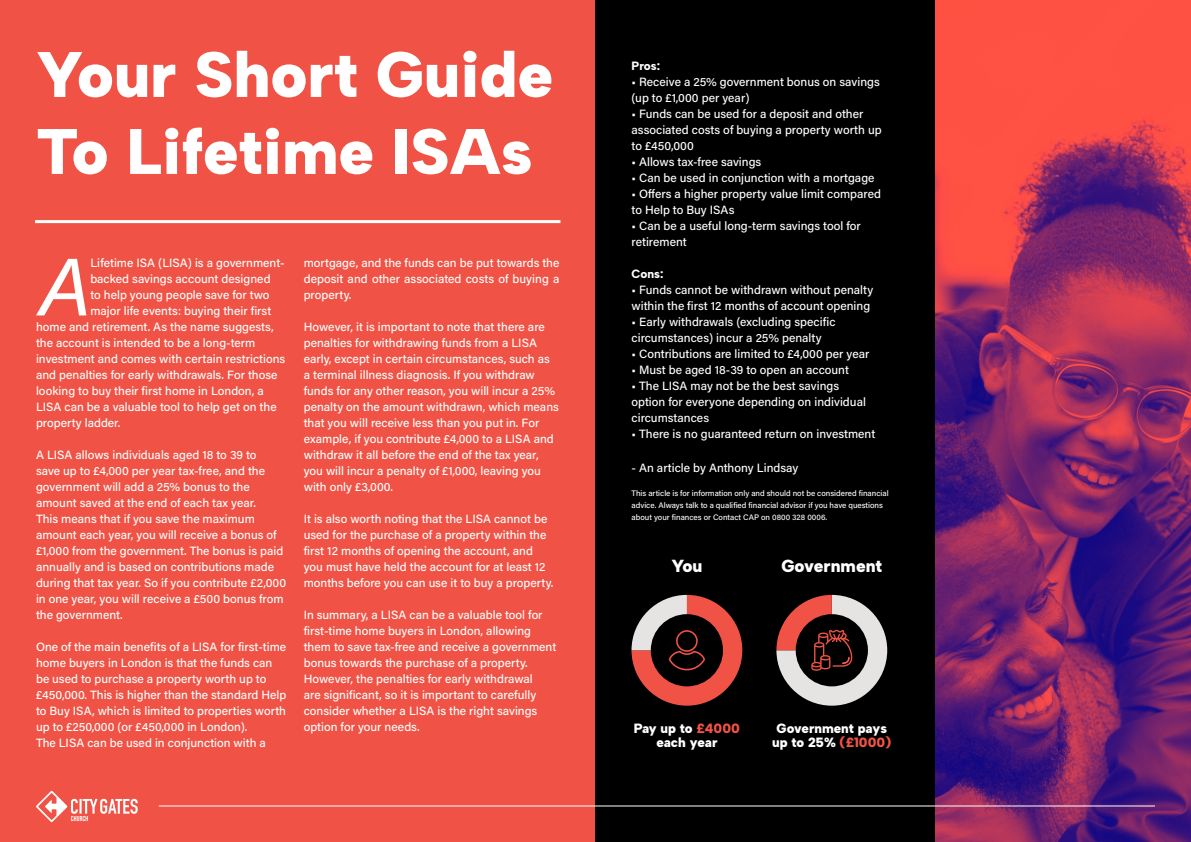
<style>
.page{position:relative;width:1191px;height:842px;background:#f05345}
.page>*{position:absolute;margin:0;border:0;box-sizing:border-box;transform-origin:0 0}
.t1{font:italic 79.1px "Arial";color:#fff}
.t2{font:900 64.2px/77px "Albert Sans";color:#fff}
.t3{font:900 17.5px "Albert Sans";color:#fff}
.t4{font:900 13.4px/14px "Albert Sans";color:#fff;text-align:center}
.t5{font:12px/16px "Acumin Variable Concept";color:#fff}
.t6{font:800 12px "Albert Sans";color:#fff}
.t7{font:8px/12px "Acumin Variable Concept";color:#fff}
.s1{color:#f05345}
</style>
<div class="page">
<div style="left:595px;top:0;width:340px;height:842px;background:#000"></div>
<img style="left:935px;top:0;width:256px;height:842px">
<svg style="left:631px;top:595px;width:111px;height:111px"></svg>
<svg style="left:776px;top:595px;width:111px;height:111px"></svg>
<svg style="left:36px;top:790px;width:102px;height:32px"></svg>
<hr style="left:159px;top:805px;width:996px;height:1px;background:#fff">
<div style="left:35px;top:220px;width:525px;height:3px;border:2px solid #fff"></div>
<h2 class="t2" style="left:36px;top:36px;width:519px">Your Short Guide<br>To Lifetime ISAs</h2>
<h1 class="t1" style="left:38px;top:236px;width:54px">A</h1>
<p class="t5" style="left:90px;top:255px;width:196px">Lifetime ISA (LISA) is a government-</p>
<p class="t5" style="left:90px;top:271px;width:182px">backed savings account designed</p>
<p class="t5" style="left:90px;top:287px;width:181px">to help young people save for two</p>
<p class="t5" style="left:90px;top:303px;width:182px">major life events: buying their first</p>
<p class="t5" style="left:36px;top:319px;width:239px">home and retirement. As the name suggests,</p>
<p class="t5" style="left:36px;top:335px;width:221px">the account is intended to be a long-term</p>
<p class="t5" style="left:36px;top:351px;width:251px">investment and comes with certain restrictions</p>
<p class="t5" style="left:36px;top:367px;width:243px">and penalties for early withdrawals. For those</p>
<p class="t5" style="left:36px;top:383px;width:229px">looking to buy their first home in London, a</p>
<p class="t5" style="left:36px;top:399px;width:242px">LISA can be a valuable tool to help get on the</p>
<p class="t5" style="left:36px;top:415px;width:86px">property ladder.</p>
<p class="t5" style="left:36px;top:447px;width:252px">A LISA allows individuals aged 18 to 39 to<br>save up to £4,000 per year tax-free, and the government will add a 25% bonus to the amount saved at the end of each tax year.<br>This means that if you save the maximum amount each year, you will receive a bonus of £1,000 from the government. The bonus is paid annually and is based on contributions made during that tax year. So if you contribute £2,000 in one year, you will receive a £500 bonus from the government.</p>
<p class="t5" style="left:36px;top:639px;width:252px">One of the main benefits of a LISA for first-time home buyers in London is that the funds can be used to purchase a property worth up to £450,000. This is higher than the standard Help to Buy ISA, which is limited to properties worth up to £250,000 (or £450,000 in London).<br>The LISA can be used in conjunction with a</p>
<p class="t5" style="left:304px;top:255px;width:257px;text-align:justify">mortgage, and the funds can be put towards the deposit and other associated costs of buying a property.</p>
<p class="t5" style="left:304px;top:319px;width:257px">However, it is important to note that there are penalties for withdrawing funds from a LISA early, except in certain circumstances, such as a terminal illness diagnosis. If you withdraw funds for any other reason, you will incur a 25% penalty on the amount withdrawn, which means that you will receive less than you put in. For example, if you contribute £4,000 to a LISA and withdraw it all before the end of the tax year, you will incur a penalty of £1,000, leaving you with only £3,000.</p>
<p class="t5" style="left:304px;top:511px;width:251px">It is also worth noting that the LISA cannot be used for the purchase of a property within the first 12 months of opening the account, and you must have held the account for at least 12 months before you can use it to buy a property.</p>
<p class="t5" style="left:304px;top:607px;width:254px">In summary, a LISA can be a valuable tool for first-time home buyers in London, allowing them to save tax-free and receive a government bonus towards the purchase of a property.<br>However, the penalties for early withdrawal<br>are significant, so it is important to carefully consider whether a LISA is the right savings option for your needs.</p>
<p class="t6" style="left:631px;top:59px;width:30px">Pros:</p>
<p class="t5" style="left:631px;top:73px;width:250px">• Receive a 25% government bonus on savings (up to £1,000 per year)</p>
<p class="t5" style="left:631px;top:105px;width:252px">• Funds can be used for a deposit and other associated costs of buying a property worth up to £450,000</p>
<p class="t5" style="left:631px;top:153px;width:131px">• Allows tax-free savings</p>
<p class="t5" style="left:631px;top:169px;width:245px">• Can be used in conjunction with a mortgage</p>
<p class="t5" style="left:631px;top:185px;width:251px">• Offers a higher property value limit compared to Help to Buy ISAs</p>
<p class="t5" style="left:631px;top:217px;width:231px">• Can be a useful long-term savings tool for retirement</p>
<p class="t6" style="left:631px;top:267px;width:34px">Cons:</p>
<p class="t5" style="left:631px;top:281px;width:243px">• Funds cannot be withdrawn without penalty within the first 12 months of account opening</p>
<p class="t5" style="left:631px;top:313px;width:205px">• Early withdrawals (excluding specific circumstances) incur a 25% penalty</p>
<p class="t5" style="left:631px;top:345px;width:239px">• Contributions are limited to £4,000 per year</p>
<p class="t5" style="left:631px;top:361px;width:219px">• Must be aged 18-39 to open an account</p>
<p class="t5" style="left:631px;top:377px;width:236px">• The LISA may not be the best savings option for everyone depending on individual circumstances</p>
<p class="t5" style="left:631px;top:425px;width:245px">• There is no guaranteed return on investment</p>
<p class="t5" style="left:631px;top:460px;width:168px">- An article by Anthony Lindsay</p>
<p class="t7" style="left:631px;top:487px;width:259px">This article is for information only and should not be considered financial advice. Always talk to a qualified financial advisor if you have questions about your finances or Contact CAP on 0800 328 0006.</p>
<h3 class="t3" style="left:671px;top:555px;width:33px">You</h3>
<h3 class="t3" style="left:781px;top:555px;width:102px">Government</h3>
<p class="t4" style="left:634px;top:721px;width:108px">Pay up to <span class="s1">£4000 </span>each year</p>
<p class="t4" style="left:772px;top:721px;width:121px">Government pays up to 25% <span class="s1">(£1000)</span></p>
</div>
